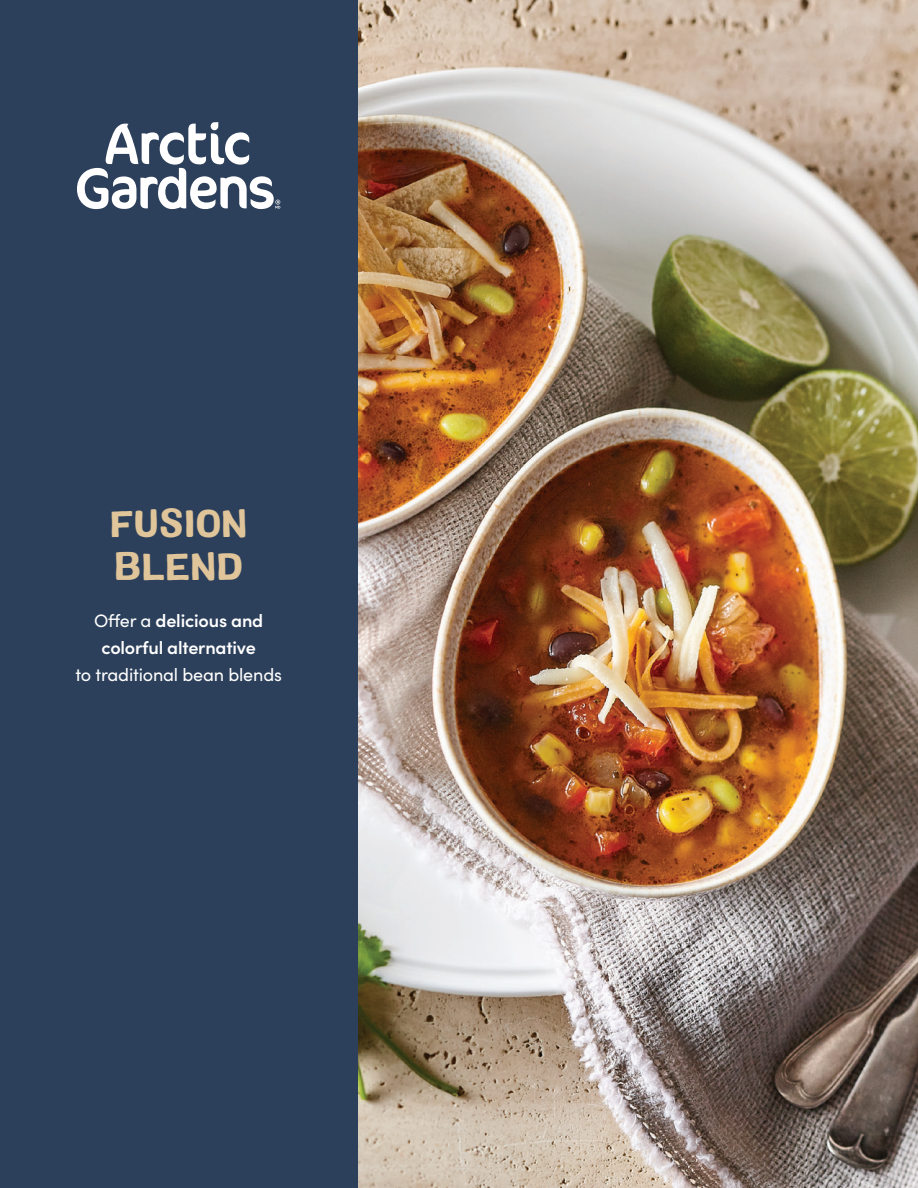
<style>
.page{position:relative;width:918px;height:1188px;background:#fff}
.page>*{position:absolute;margin:0;border:0;box-sizing:border-box;transform-origin:0 0}
.t1{font:37.65px/43.5px "Colby St Bld";letter-spacing:-.005em;color:#dfc599}
.t2{font:600 18px/27px "Sofia Pro";letter-spacing:-.01em;color:#fff;text-align:center}
.t3{font:18px "Sofia Pro";letter-spacing:-.01em;color:#fff}
.s1{font-weight:400}
</style>
<div class="page">
<img style="left:357px;top:0;width:561px;height:1188px">
<div style="left:0;top:0;width:357px;height:1188px;background:#2d405b"></div>
<svg style="left:77px;top:122px;width:203px;height:87px"></svg>
<h1 class="t1" style="left:110px;top:502px;width:139px">FUSION<br>BLEND</h1>
<p class="t2" style="left:94px;top:606px;width:171px"><span class="s1">Offer a</span> delicious and colorful alternative</p>
<p class="t3" style="left:75px;top:662px;width:208px">to traditional bean blends</p>
</div>
